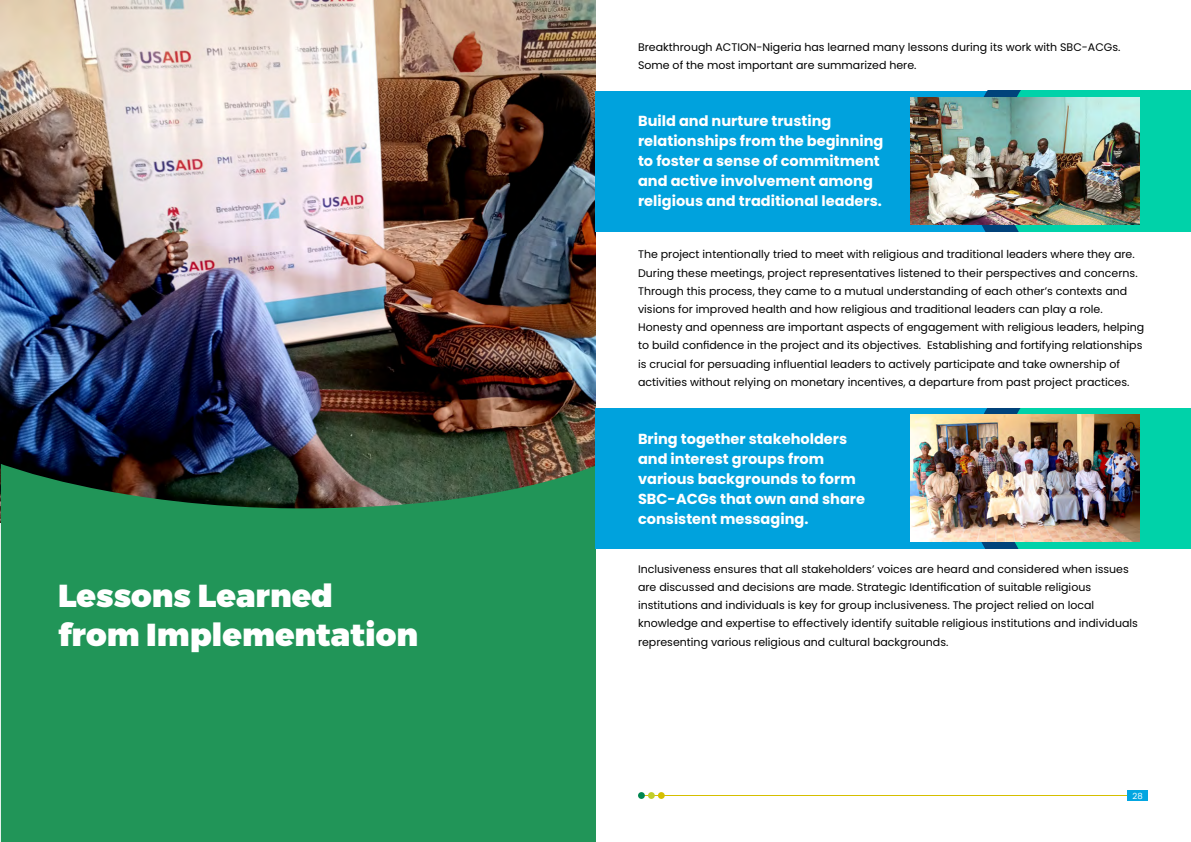
<style>
.page{position:relative;width:1191px;height:842px;background:#fff}
.page>*{position:absolute;margin:0;border:0;box-sizing:border-box;transform-origin:0 0}
.t1{font:900 31.8px/38.4px "Montserrat";color:#fff}
.t2{font:700 14.5px/20.1px "Poppins";color:#fff}
.t3{font:11px/18.2px "Poppins";color:#000}
.t4{font:8.5px "Poppins";color:#fff}
</style>
<div class="page">
<hr style="left:641px;top:795px;width:487px;height:1px;background:#d5bf00">
<div style="left:1127px;top:790px;width:21px;height:11px;background:#03a6e1"></div>
<div style="left:648px;top:792px;width:7px;height:7px;background:#c1ce2b;border-radius:50%"></div>
<div style="left:638px;top:792px;width:7px;height:7px;background:#008650;border-radius:50%"></div>
<div style="left:658px;top:792px;width:7px;height:7px;background:#d5bf00;border-radius:50%"></div>
<img style="left:1px;top:0;width:594px;height:464px">
<svg style="left:1px;top:464px;width:594px;height:378px;background:#238d54"></svg>
<div style="left:595px;top:91px;width:596px;height:140px;background:#00a2dd"></div>
<div style="left:982px;top:91px;width:209px;height:140px;background:#00d2a9"></div>
<img style="left:911px;top:97px;width:229px;height:128px">
<div style="left:595px;top:408px;width:596px;height:140px;background:#00a2dd"></div>
<svg style="left:966px;top:408px;width:225px;height:140px;background:#03caa7"></svg>
<img style="left:910px;top:415px;width:229px;height:127px">
<h1 class="t1" style="left:58px;top:577px;width:361px">Lessons Learned from Implementation</h1>
<p class="t3" style="left:638px;top:38px;width:484px">Breakthrough ACTION-Nigeria has learned many lessons during its work with SBC-ACGs.<br>Some of the most important are summarized here.</p>
<h2 class="t2" style="left:638px;top:111px;width:247px">Build and nurture trusting relationships from the beginning to foster a sense of commitment and active involvement among religious and traditional leaders.</h2>
<p class="t3" style="left:638px;top:245px;width:507px">The project intentionally tried to meet with religious and traditional leaders where they are.<br>During these meetings, project representatives listened to their perspectives and concerns.<br>Through this process, they came to a mutual understanding of each other’s contexts and visions for improved health and how religious and traditional leaders can play a role.<br>Honesty and openness are important aspects of engagement with religious leaders, helping to build confidence in the project and its objectives. Establishing and fortifying relationships is crucial for persuading influential leaders to actively participate and take ownership of activities without relying on monetary incentives, a departure from past project practices.</p>
<h2 class="t2" style="left:638px;top:428px;width:228px">Bring together stakeholders and interest groups from various backgrounds to form<br>SBC-ACGs that own and share consistent messaging.</h2>
<p class="t3" style="left:638px;top:560px;width:501px">Inclusiveness ensures that all stakeholders’ voices are heard and considered when issues are discussed and decisions are made. Strategic Identification of suitable religious institutions and individuals is key for group inclusiveness. The project relied on local knowledge and expertise to effectively identify suitable religious institutions and individuals representing various religious and cultural backgrounds.</p>
<p class="t4" style="left:1132px;top:790px;width:12px">28</p>
</div>
